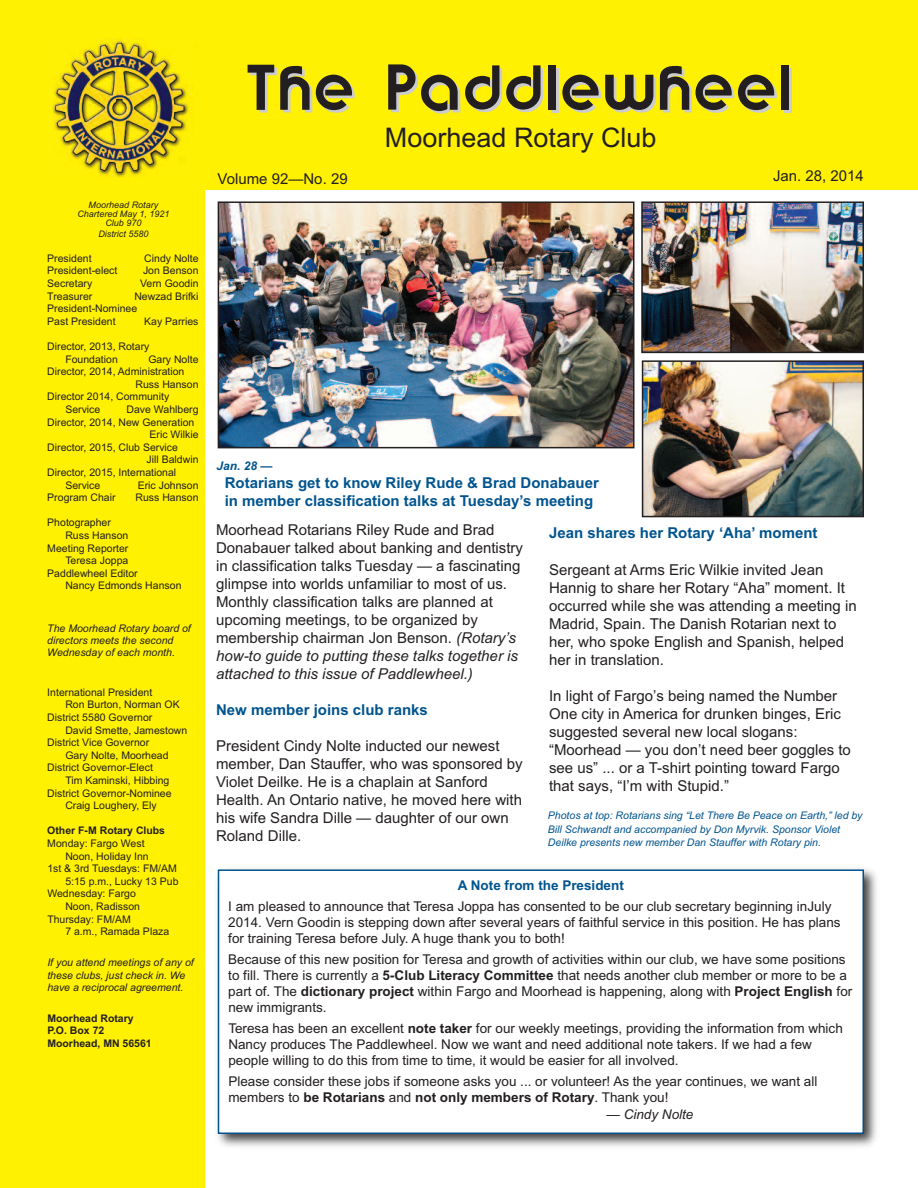
<style>
.page{position:relative;width:918px;height:1188px;background:#fff}
.page>*{position:absolute;margin:0;border:0;box-sizing:border-box;transform-origin:0 0}
.t1{font:54px "Brandish";letter-spacing:.05em;color:#231f20}
.t2{font:27px "Arial";color:#231f20}
.t3{font:15px/18px "Arial";color:#231f20}
.t4{font:700 15px/18px "Arial";color:#00548e}
.t5{font:13.5px/16.2px "Arial";color:#231f20}
.t6{font:700 13.5px "Arial";color:#00548e}
.t7{font:italic 13.5px "Arial";color:#231f20}
.t8{font:italic 700 12px "Arial";color:#00548e}
.t9{font:10.5px/12.6px "Arial";color:#231f20}
.t10{font:italic 10.5px/13.5px "Arial";color:#00548e}
.t11{font:italic 10.5px/12px "Arial";color:#231f20}
.t12{font:700 10.5px/12.6px "Arial";color:#231f20}
.t13{font:italic 9px/9px "Arial";color:#231f20;text-align:center}
.s1{font-style:italic}
.s2{font-weight:700}
</style>
<div class="page">
<div style="left:0;top:0;width:205px;height:1188px;background:#fff101"></div>
<div style="left:0;top:0;width:918px;height:190px;background:#fff101"></div>
<img style="left:53px;top:39px;width:138px;height:139px">
<img style="left:221px;top:204px;width:410px;height:241px">
<div style="left:218px;top:201px;width:416px;height:247px;border:2px solid #231f20"></div>
<img style="left:645px;top:363px;width:216px;height:151px">
<div style="left:642px;top:360px;width:222px;height:157px;border:2px solid #231f20"></div>
<img style="left:644px;top:204px;width:217px;height:146px">
<div style="left:641px;top:201px;width:223px;height:152px;border:2px solid #231f20"></div>
<img style="left:217px;top:868px;width:660px;height:279px">
<div style="left:219px;top:871px;width:644px;height:261px;background:#fff"></div>
<div style="left:218px;top:869px;width:646px;height:265px;border:2px solid #00548e"></div>
<p class="t13" style="left:77px;top:200px;width:94px">Moorhead Rotary<br>Chartered May 1, 1921<br>Club 970</p>
<p class="t13" style="left:98px;top:229px;width:52px">District 5580</p>
<p class="t9" style="left:47px;top:252px;width:46px">President</p>
<p class="t9" style="left:144px;top:252px;width:56px">Cindy Nolte</p>
<p class="t9" style="left:47px;top:264px;width:72px">President-elect</p>
<p class="t9" style="left:143px;top:264px;width:57px">Jon Benson</p>
<p class="t9" style="left:47px;top:277px;width:46px">Secretary</p>
<p class="t9" style="left:140px;top:277px;width:60px">Vern Goodin</p>
<p class="t9" style="left:47px;top:290px;width:47px">Treasurer</p>
<p class="t9" style="left:47px;top:290px;width:153px;text-indent:87px">Newzad Brifki<br>President-Nominee<br>Past President</p>
<p class="t9" style="left:144px;top:315px;width:56px">Kay Parries</p>
<p class="t9" style="left:65px;top:340px;width:86px;text-indent:-18px">Director, 2013, Rotary<br>Foundation</p>
<p class="t9" style="left:148px;top:353px;width:52px">Gary Nolte</p>
<p class="t9" style="left:47px;top:365px;width:139px">Director, 2014, Administration</p>
<p class="t9" style="left:135px;top:378px;width:65px">Russ Hanson</p>
<p class="t9" style="left:47px;top:390px;width:123px">Director 2014, Community</p>
<p class="t9" style="left:65px;top:403px;width:37px">Service</p>
<p class="t9" style="left:127px;top:403px;width:73px">Dave Wahlberg</p>
<p class="t9" style="left:47px;top:416px;width:149px">Director, 2014, New Generation</p>
<p class="t9" style="left:150px;top:428px;width:50px">Eric Wilkie</p>
<p class="t9" style="left:47px;top:441px;width:132px">Director, 2015, Club Service</p>
<p class="t9" style="left:147px;top:453px;width:53px">Jill Baldwin</p>
<p class="t9" style="left:47px;top:466px;width:130px">Director, 2015, International</p>
<p class="t9" style="left:65px;top:479px;width:37px">Service</p>
<p class="t9" style="left:138px;top:479px;width:62px">Eric Johnson</p>
<p class="t9" style="left:47px;top:491px;width:70px">Program Chair</p>
<p class="t9" style="left:135px;top:491px;width:65px">Russ Hanson</p>
<p class="t9" style="left:47px;top:516px;width:65px">Photographer</p>
<p class="t9" style="left:65px;top:529px;width:65px">Russ Hanson</p>
<p class="t9" style="left:47px;top:542px;width:83px">Meeting Reporter</p>
<p class="t9" style="left:65px;top:554px;width:65px">Teresa Joppa</p>
<p class="t9" style="left:47px;top:567px;width:92px">Paddlewheel Editor</p>
<p class="t9" style="left:65px;top:579px;width:118px">Nancy Edmonds Hanson</p>
<p class="t11" style="left:47px;top:622px;width:145px">The Moorhead Rotary board of directors meets the second<br>Wednesday of each month.</p>
<p class="t9" style="left:47px;top:686px;width:107px">International President</p>
<p class="t9" style="left:65px;top:699px;width:116px">Ron Burton, Norman OK</p>
<p class="t9" style="left:47px;top:711px;width:107px">District 5580 Governor</p>
<p class="t9" style="left:65px;top:724px;width:123px">David Smette, Jamestown</p>
<p class="t9" style="left:47px;top:736px;width:103px">District Vice Governor</p>
<p class="t9" style="left:65px;top:749px;width:105px">Gary Nolte, Moorhead</p>
<p class="t9" style="left:47px;top:762px;width:107px">District Governor-Elect</p>
<p class="t9" style="left:65px;top:774px;width:106px">Tim Kaminski, Hibbing</p>
<p class="t9" style="left:47px;top:787px;width:126px">District Governor-Nominee</p>
<p class="t9" style="left:65px;top:799px;width:93px">Craig Loughery, Ely</p>
<p class="t12" style="left:47px;top:825px;width:119px">Other F-M Rotary Clubs</p>
<p class="t9" style="left:47px;top:837px;width:99px">Monday: Fargo West</p>
<p class="t9" style="left:65px;top:850px;width:85px">Noon, Holiday Inn</p>
<p class="t9" style="left:47px;top:862px;width:131px">1st &amp; 3rd Tuesdays: FM/AM</p>
<p class="t9" style="left:65px;top:875px;width:115px">5:15 p.m., Lucky 13 Pub</p>
<p class="t9" style="left:47px;top:888px;width:90px">Wednesday: Fargo</p>
<p class="t9" style="left:65px;top:900px;width:76px">Noon, Radisson</p>
<p class="t9" style="left:47px;top:913px;width:85px">Thursday: FM/AM</p>
<p class="t9" style="left:65px;top:925px;width:105px">7 a.m., Ramada Plaza</p>
<p class="t11" style="left:47px;top:956px;width:148px;line-height:12.6px">If you attend meetings of any of these clubs, just check in. We have a reciprocal agreement.</p>
<p class="t12" style="left:47px;top:1012px;width:106px">Moorhead Rotary<br>P.O. Box 72<br>Moorhead, MN 56561</p>
<h1 class="t1" style="left:245px;top:60px;width:548px">The Paddlewheel</h1>
<h2 class="t2" style="left:385px;top:122px;width:273px">Moorhead Rotary Club</h2>
<p class="t3" style="left:773px;top:167px;width:92px">Jan. 28, 2014</p>
<p class="t3" style="left:218px;top:170px;width:132px">Volume 92—No. 29</p>
<p class="t8" style="left:216px;top:459px;width:58px">Jan. 28 —</p>
<p class="t4" style="left:225px;top:474px;width:376px">Rotarians get to know Riley Rude &amp; Brad Donabauer in member classification talks at Tuesday’s meeting</p>
<p class="t3" style="left:216px;top:521px;width:308px">Moorhead Rotarians Riley Rude and Brad Donabauer talked about banking and dentistry in classification talks Tuesday — a fascinating glimpse into worlds unfamiliar to most of us.<br>Monthly classification talks are planned at upcoming meetings, to be organized by membership chairman Jon Benson. <span class="s1">(Rotary’s how-to guide to putting these talks together is attached to this issue of Paddlewheel.)</span></p>
<p class="t4" style="left:216px;top:701px;width:213px">New member joins club ranks</p>
<p class="t3" style="left:216px;top:737px;width:308px">President Cindy Nolte inducted our newest member, Dan Stauffer, who was sponsored by Violet Deilke. He is a chaplain at Sanford Health. An Ontario native, he moved here with his wife Sandra Dille — daughter of our own Roland Dille.</p>
<p class="t4" style="left:549px;top:523px;width:270px">Jean shares her Rotary ‘Aha’ moment</p>
<p class="t3" style="left:549px;top:561px;width:309px">Sergeant at Arms Eric Wilkie invited Jean Hannig to share her Rotary “Aha” moment. It occurred while she was attending a meeting in Madrid, Spain. The Danish Rotarian next to her, who spoke English and Spanish, helped her in translation.</p>
<p class="t3" style="left:549px;top:687px;width:303px">In light of Fargo’s being named the Number One city in America for drunken binges, Eric suggested several new local slogans: “Moorhead — you don’t need beer goggles to see us” ... or a T-shirt pointing toward Fargo that says, “I’m with Stupid.”</p>
<p class="t10" style="left:548px;top:809px;width:316px">Photos at top: Rotarians sing “Let There Be Peace on Earth,” led by<br>Bill Schwandt and accompanied by Don Myrvik. Sponsor Violet<br>Deilke presents new member Dan Stauffer with Rotary pin.</p>
<p class="t6" style="left:458px;top:877px;width:168px">A Note from the President</p>
<p class="t5" style="left:228px;top:898px;width:614px">I am pleased to announce that Teresa Joppa has consented to be our club secretary beginning inJuly<br>2014. Vern Goodin is stepping down after several years of faithful service in this position. He has plans for training Teresa before July. A huge thank you to both!</p>
<p class="t5" style="left:228px;top:951px;width:626px">Because of this new position for Teresa and growth of activities within our club, we have some positions to fill. There is currently a <span class="s2">5-Club Literacy Committee</span> that needs another club member or more to be a part of. The <span class="s2">dictionary project</span> within Fargo and Moorhead is happening, along with <span class="s2">Project English</span> for new immigrants.</p>
<p class="t5" style="left:228px;top:1020px;width:616px">Teresa has been an excellent <span class="s2">note taker</span> for our weekly meetings, providing the information from which<br>Nancy produces The Paddlewheel. Now we want and need additional note takers. If we had a few people willing to do this from time to time, it would be easier for all involved.</p>
<p class="t5" style="left:228px;top:1073px;width:591px">Please consider these jobs if someone asks you ... or volunteer! As the year continues, we want all members to <span class="s2">be Rotarians</span> and <span class="s2">not only members of Rotary</span>. Thank you!</p>
<p class="t7" style="left:606px;top:1106px;width:89px">— Cindy Nolte</p>
</div>
